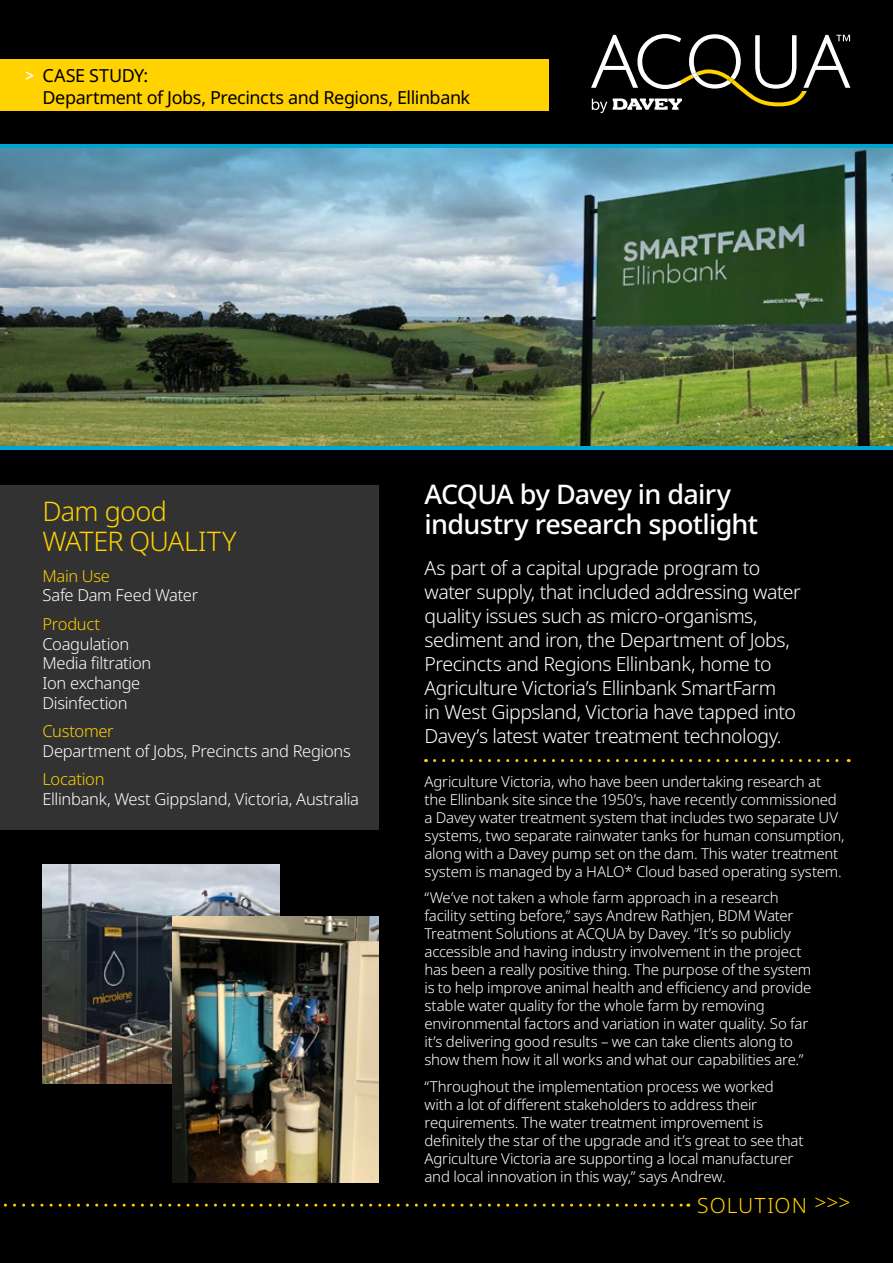
<style>
.page{position:relative;width:893px;height:1263px;background:#000}
.page>*{position:absolute;margin:0;border:0;box-sizing:border-box;transform-origin:0 0}
.t1{font:500 27px/30px "Noto Sans";letter-spacing:-.03em;color:#fff}
.t2{font:300 27px/30px "Noto Sans";letter-spacing:-.025em;color:#ffd200}
.t3{font:300 21px "Noto Sans";letter-spacing:.045em;color:#ffd200}
.t4{font:300 19.5px/24px "Noto Sans";letter-spacing:-.025em;color:#fff}
.t5{font:18px/21.6px "Noto Sans";letter-spacing:-.025em;color:#000}
.t6{font:300 16.5px/19.8px "Noto Sans";letter-spacing:-.02em;color:#fff}
.t7{font:300 16.5px "Noto Sans";letter-spacing:-.02em;color:#ffd200}
.t8{font:300 15px/18px "Noto Sans";letter-spacing:-.015em;color:#fff}
.s1{font-weight:500;font-stretch:condensed;color:#fff}
</style>
<div class="page">
<img style="left:0;top:253px;width:455px;height:193px">
<img style="left:455px;top:253px;width:438px;height:193px">
<svg style="left:434px;top:759px;width:415px;height:3px"></svg>
<svg style="left:0;top:148px;width:893px;height:105px;background:#749ba8"></svg>
<div style="left:0;top:60px;width:549px;height:51px;background:#ffd200"></div>
<svg style="left:591px;top:34px;width:259px;height:79px"></svg>
<hr style="left:0;top:145px;width:893px;height:3px;background:#00a5cf">
<hr style="left:0;top:446px;width:893px;height:4px;background:#00a5cf">
<div style="left:0;top:485px;width:378px;height:344px;background:#323232"></div>
<svg style="left:4px;top:1203px;width:685px;height:3px"></svg>
<img style="left:43px;top:864px;width:237px;height:219px">
<img style="left:172px;top:916px;width:206px;height:266px">
<p class="t5" style="left:43px;top:65px;width:429px;text-indent:-17px"><span class="s1">&gt;</span> CASE STUDY:<br>Department of Jobs, Precincts and Regions, Ellinbank</p>
<h1 class="t2" style="left:43px;top:497px;width:196px">Dam good<br>WATER QUALITY</h1>
<p class="t7" style="left:43px;top:564px;width:69px">Main Use</p>
<p class="t6" style="left:43px;top:586px;width:157px">Safe Dam Feed Water</p>
<p class="t7" style="left:43px;top:612px;width:59px">Product</p>
<p class="t6" style="left:43px;top:634px;width:110px">Coagulation<br>Media filtration<br>Ion exchange<br>Disinfection</p>
<p class="t7" style="left:43px;top:720px;width:73px">Customer</p>
<p class="t6" style="left:43px;top:741px;width:310px">Department of Jobs, Precincts and Regions</p>
<p class="t7" style="left:43px;top:768px;width:64px">Location</p>
<p class="t6" style="left:43px;top:790px;width:318px">Ellinbank, West Gippsland, Victoria, Australia</p>
<h1 class="t1" style="left:424px;top:480px;width:335px">ACQUA by Davey in dairy industry research spotlight</h1>
<p class="t4" style="left:424px;top:556px;width:378px">As part of a capital upgrade program to water supply, that included addressing water quality issues such as micro-organisms, sediment and iron, the Department of Jobs, Precincts and Regions Ellinbank, home to Agriculture Victoria’s Ellinbank SmartFarm<br>in West Gippsland, Victoria have tapped into Davey’s latest water treatment technology.</p>
<p class="t8" style="left:424px;top:772px;width:422px">Agriculture Victoria, who have been undertaking research at the Ellinbank site since the 1950’s, have recently commissioned a Davey water treatment system that includes two separate UV systems, two separate rainwater tanks for human consumption, along with a Davey pump set on the dam. This water treatment system is managed by a HALO* Cloud based operating system.</p>
<p class="t8" style="left:424px;top:889px;width:389px">“We’ve not taken a whole farm approach in a research facility setting before,” says Andrew Rathjen, BDM Water Treatment Solutions at ACQUA by Davey. “It’s so publicly accessible and having industry involvement in the project has been a really positive thing. The purpose of the system is to help improve animal health and efficiency and provide stable water quality for the whole farm by removing environmental factors and variation in water quality. So far it’s delivering good results – we can take clients along to show them how it all works and what our capabilities are.”</p>
<p class="t8" style="left:424px;top:1077px;width:381px">“Throughout the implementation process we worked with a lot of different stakeholders to address their requirements. The water treatment improvement is definitely the star of the upgrade and it’s great to see that Agriculture Victoria are supporting a local manufacturer and local innovation in this way,” says Andrew.</p>
<h2 class="t3" style="left:697px;top:1190px;width:155px">SOLUTION &gt;&gt;&gt;</h2>
</div>
